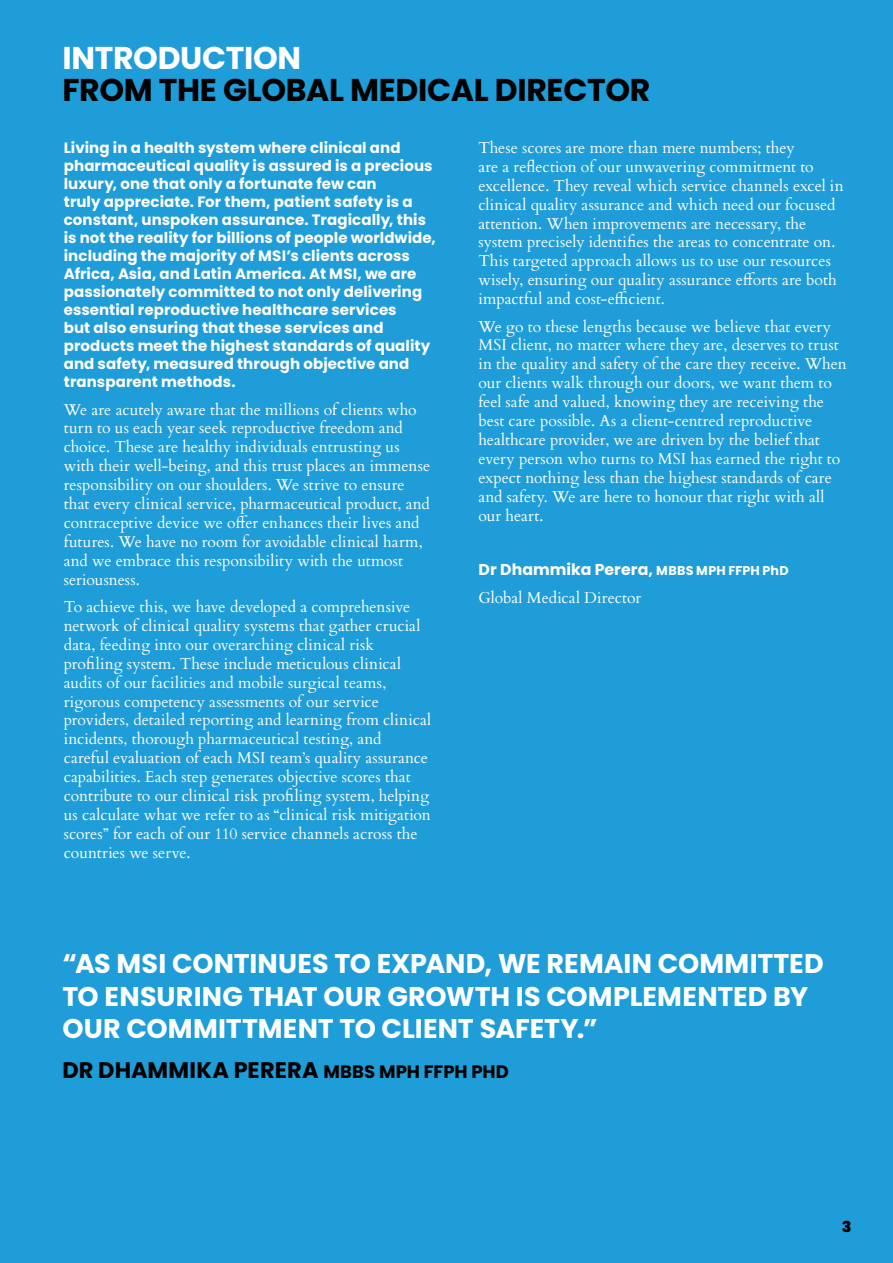
<style>
.page{position:relative;width:893px;height:1263px;background:#1e9dd8}
.page>*{position:absolute;margin:0;border:0;box-sizing:border-box;transform-origin:0 0}
.t1{font:700 31.5px "Poppins";letter-spacing:-.01em;color:#000}
.t2{font:700 31.5px "Poppins";letter-spacing:-.01em;color:#fff}
.t3{font:700 27px/32.4px "Poppins";color:#fff}
.t4{font:700 22.5px "Poppins";letter-spacing:.005em;color:#000}
.t5{font:15.75px/18.9px "Cardo";color:#fff}
.t6{font:700 15.75px "Poppins";letter-spacing:.005em;color:#fff}
.t7{font:700 15px/18px "Poppins";letter-spacing:.005em;color:#fff}
.t8{font:700 15px "Poppins";color:#000}
.s1{font-size:12.75px}
.s2{font-size:18px}
</style>
<div class="page">
<h1 class="t2" style="left:62px;top:40px;width:240px">INTRODUCTION</h1>
<h1 class="t1" style="left:62px;top:72px;width:589px">FROM THE GLOBAL MEDICAL DIRECTOR</h1>
<p class="t7" style="left:64px;top:139px;width:374px">Living in a health system where clinical and pharmaceutical quality is assured is a precious luxury, one that only a fortunate few can<br>truly appreciate. For them, patient safety is a constant, unspoken assurance. Tragically, this is not the reality for billions of people worldwide, including the majority of MSI’s clients across Africa, Asia, and Latin America. At MSI, we are passionately committed to not only delivering essential reproductive healthcare services<br>but also ensuring that these services and products meet the highest standards of quality and safety, measured through objective and transparent methods.</p>
<p class="t5" style="left:64px;top:399px;width:368px">We are acutely aware that the millions of clients who turn to us each year seek reproductive freedom and choice. These are healthy individuals entrusting us with their well-being, and this trust places an immense responsibility on our shoulders. We strive to ensure that every clinical service, pharmaceutical product, and contraceptive device we offer enhances their lives and futures. We have no room for avoidable clinical harm, and we embrace this responsibility with the utmost seriousness.</p>
<p class="t5" style="left:64px;top:596px;width:369px">To achieve this, we have developed a comprehensive network of clinical quality systems that gather crucial data, feeding into our overarching clinical risk profiling system. These include meticulous clinical audits of our facilities and mobile surgical teams, rigorous competency assessments of our service providers, detailed reporting and learning from clinical incidents, thorough pharmaceutical testing, and<br>careful evaluation of each MSI team’s quality assurance capabilities. Each step generates objective scores that contribute to our clinical risk profiling system, helping us calculate what we refer to as “clinical risk mitigation scores” for each of our 110 service channels across the countries we serve.</p>
<p class="t5" style="left:478px;top:137px;width:367px">These scores are more than mere numbers; they<br>are a reflection of our unwavering commitment to excellence. They reveal which service channels excel in clinical quality assurance and which need our focused attention. When improvements are necessary, the system precisely identifies the areas to concentrate on.<br>This targeted approach allows us to use our resources wisely, ensuring our quality assurance efforts are both impactful and cost-efficient.</p>
<p class="t5" style="left:478px;top:316px;width:370px">We go to these lengths because we believe that every MSI client, no matter where they are, deserves to trust in the quality and safety of the care they receive. When our clients walk through our doors, we want them to feel safe and valued, knowing they are receiving the best care possible. As a client-centred reproductive healthcare provider, we are driven by the belief that every person who turns to MSI has earned the right to expect nothing less than the highest standards of care and safety. We are here to honour that right with all our heart.</p>
<p class="t6" style="left:478px;top:561px;width:312px">Dr Dhammika Perera, <span class="s1">MBBS MPH FFPH PhD</span></p>
<p class="t5" style="left:478px;top:587px;width:164px">Global Medical Director</p>
<h2 class="t3" style="left:62px;top:948px;width:763px">“AS MSI CONTINUES TO EXPAND, WE REMAIN COMMITTED<br>TO ENSURING THAT OUR GROWTH IS COMPLEMENTED BY<br>OUR COMMITTMENT TO CLIENT SAFETY.”</h2>
<h3 class="t4" style="left:62px;top:1057px;width:448px">DR DHAMMIKA PERERA <span class="s2">MBBS MPH FFPH PHD</span></h3>
<p class="t8" style="left:842px;top:1218px;width:11px">3</p>
</div>
